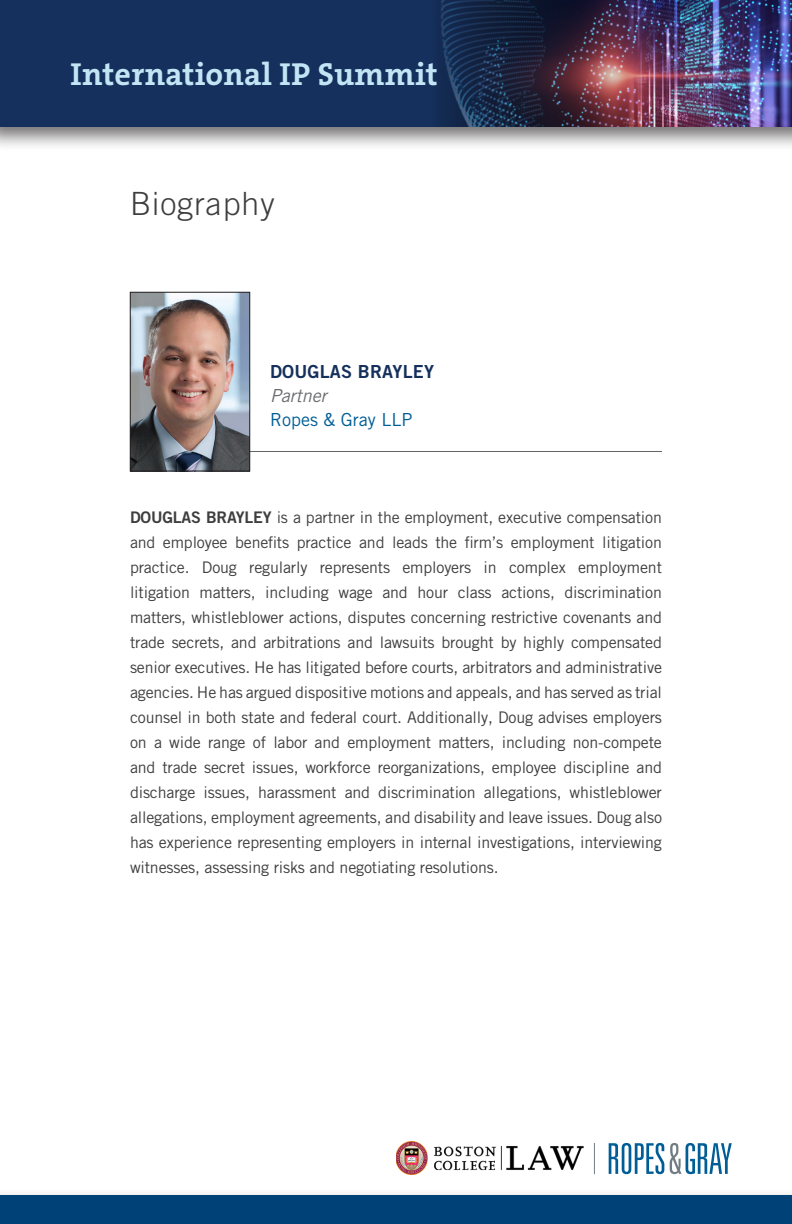
<style>
.page{position:relative;width:792px;height:1224px;background:#fff}
.page>*{position:absolute;margin:0;border:0;box-sizing:border-box;transform-origin:0 0}
.t1{font:700 32px "The Serif B W7";letter-spacing:.01em;color:#c2e5f5}
.t2{font:300 32px "Trade Gothic LT Pro";letter-spacing:.03em;color:#3e3e3f}
.BIO_Name{font:18px "Trade Gothic LT Pro Bd 2";letter-spacing:.01em;color:#15305c}
.BIO_Firm{font:18px "Trade Gothic LT Pro";color:#005e96}
.BIO_Title{font:italic 18px "Trade Gothic LT Pro";color:#6c6d70}
.BIO_BODY{font:16px/25px "Trade Gothic LT Pro";letter-spacing:-.01em;color:#3e3e3f;text-align:justify}
.s1{font-family:"Trade Gothic LT Pro Bd 2"}
</style>
<div class="page">
<div style="left:0;top:0;width:792px;height:152px;background:#231f20;opacity:.65"></div>
<div style="left:0;top:0;width:792px;height:127px;background:#15305c"></div>
<img style="left:441px;top:0;width:351px;height:127px">
<div style="left:0;top:1188px;width:792px;height:36px;background:#231f20;opacity:.65"></div>
<div style="left:0;top:1196px;width:792px;height:28px;background:#004278"></div>
<hr style="left:130px;top:451px;width:532px;height:1px;background:#636366">
<svg style="left:609px;top:1143px;width:55px;height:31px"></svg>
<svg style="left:670px;top:1143px;width:62px;height:31px"></svg>
<hr style="left:594px;top:1143px;width:1px;height:31px;background:#727d84">
<img style="left:396px;top:1142px;width:188px;height:32px">
<img style="left:132px;top:294px;width:116px;height:175px">
<div style="left:130px;top:292px;width:120px;height:179px;border:1px solid #231f20"></div>
<h1 class="t1" style="left:71px;top:53px;width:369px">International IP Summit</h1>
<p class="t2" style="left:130px;top:185px;width:146px">Biography</p>
<p class="BIO_Name" style="left:270px;top:360px;width:166px">DOUGLAS BRAYLEY</p>
<p class="BIO_Title" style="left:270px;top:385px;width:58px">Partner</p>
<p class="BIO_Firm" style="left:270px;top:409px;width:144px">Ropes &amp; Gray LLP</p>
<p class="BIO_BODY" style="left:130px;top:504px;width:534px"><span class="s1">DOUGLAS BRAYLEY</span> is a partner in the employment, executive compensation and employee benefits practice and leads the firm’s employment litigation practice. Doug regularly represents employers in complex employment litigation matters, including wage and hour class actions, discrimination matters, whistleblower actions, disputes concerning restrictive covenants and trade secrets, and arbitrations and lawsuits brought by highly compensated senior executives. He has litigated before courts, arbitrators and administrative agencies. He has argued dispositive motions and appeals, and has served as trial counsel in both state and federal court. Additionally, Doug advises employers on a wide range of labor and employment matters, including non-compete and trade secret issues, workforce reorganizations, employee discipline and discharge issues, harassment and discrimination allegations, whistleblower allegations, employment agreements, and disability and leave issues. Doug also has experience representing employers in internal investigations, interviewing witnesses, assessing risks and negotiating resolutions.</p>
</div>
